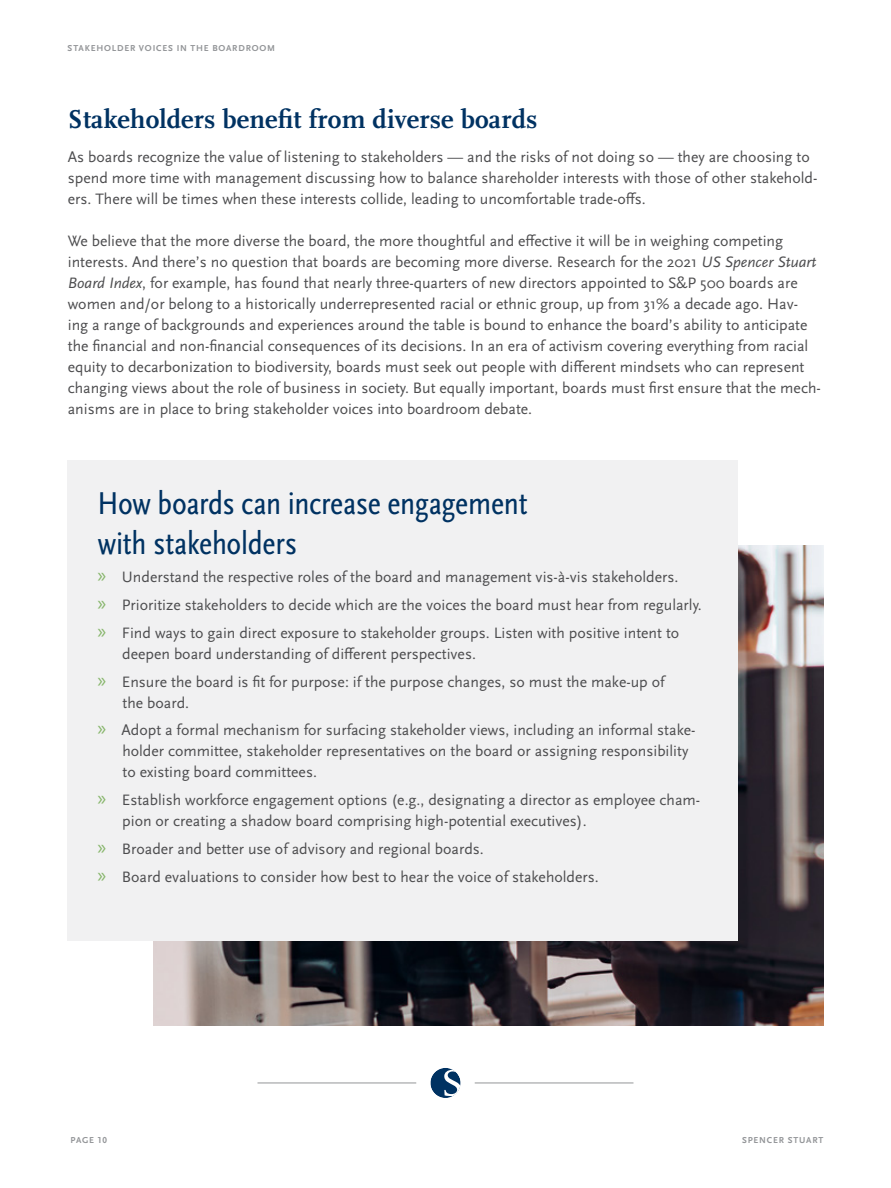
<style>
.page{position:relative;width:891px;height:1188px;background:#fff}
.page>*{position:absolute;margin:0;border:0;box-sizing:border-box;transform-origin:0 0}
.t1{font:condensed 33px/39.6px "Scala Sans Pro";letter-spacing:-.01em;color:#003262}
.t2{font:700 27px "Scala Pro";letter-spacing:.005em;color:#003262}
.t3{font:15.75px/21px "Scala Sans Pro";color:#4d4d4f}
.t4{font:700 9px "Scala Sans Pro";letter-spacing:.09em;color:#939598}
.s1{font-style:italic}
.s2{font-family:"Myriad Pro";font-size:21px;color:#86b56a}
</style>
<div class="page">
<img style="left:153px;top:546px;width:671px;height:480px">
<div style="left:68px;top:460px;width:670px;height:480px;background:#f1f1f2"></div>
<svg style="left:430px;top:1068px;width:31px;height:30px"></svg>
<hr style="left:258px;top:1083px;width:158px;height:1px;background:#939598">
<hr style="left:475px;top:1083px;width:158px;height:1px;background:#939598">
<p class="t4" style="left:68px;top:43px;width:209px">STAKEHOLDER VOICES IN THE BOARDROOM</p>
<h2 class="t2" style="left:68px;top:103px;width:471px">Stakeholders benefit from diverse boards</h2>
<p class="t3" style="left:68px;top:146px;width:751px">As boards recognize the value of listening to stakeholders — and the risks of not doing so — they are choosing to spend more time with management discussing how to balance shareholder interests with those of other stakehold&shy;ers. There will be times when these interests collide, leading to uncomfortable trade-offs.</p>
<p class="t3" style="left:68px;top:230px;width:755px">We believe that the more diverse the board, the more thoughtful and effective it will be in weighing competing interests. And there’s no question that boards are becoming more diverse. Research for the 2021 <span class="s1">US Spencer Stuart Board Index</span>, for example, has found that nearly three-quarters of new directors appointed to S&amp;P 500 boards are women and/or belong to a historically underrepresented racial or ethnic group, up from 31% a decade ago. Hav&shy;ing a range of backgrounds and experiences around the table is bound to enhance the board’s ability to anticipate the financial and non-financial consequences of its decisions. In an era of activism covering everything from racial equity to decarbonization to biodiversity, boards must seek out people with different mindsets who can represent changing views about the role of business in society. But equally important, boards must first ensure that the mech&shy;anisms are in place to bring stakeholder voices into boardroom debate.</p>
<h1 class="t1" style="left:97px;top:484px;width:432px">How boards can increase engagement with stakeholders</h1>
<p class="t3" style="left:97px;top:563px;width:606px;line-height:27.8px"><span class="s2">»</span> Understand the respective roles of the board and management vis-à-vis stakeholders.<br><span class="s2">»</span> Prioritize stakeholders to decide which are the voices the board must hear from regularly. <span class="s2">»</span> Find ways to gain direct exposure to stakeholder groups. Listen with positive intent to</p>
<p class="t3" style="left:97px;top:640px;width:569px;line-height:27.8px;text-indent:25px">deepen board understanding of different perspectives.<br><span class="s2">»</span> Ensure the board is fit for purpose: if the purpose changes, so must the make-up of</p>
<p class="t3" style="left:97px;top:689px;width:600px;line-height:27.8px;text-indent:25px">the board.<br><span class="s2">»</span> Adopt a formal mechanism for surfacing stakeholder views, including an informal stake-</p>
<p class="t3" style="left:122px;top:741px;width:568px">holder committee, stakeholder representatives on the board or assigning responsibility to existing board committees.</p>
<p class="t3" style="left:122px;top:790px;width:580px;text-indent:-25px"><span class="s2">»</span> Establish workforce engagement options (e.g., designating a director as employee cham&shy;pion or creating a shadow board comprising high-potential executives).</p>
<p class="t3" style="left:97px;top:835px;width:503px;line-height:27.8px"><span class="s2">»</span> Broader and better use of advisory and regional boards.<br><span class="s2">»</span> Board evaluations to consider how best to hear the voice of stakeholders.</p>
<p class="t4" style="left:70px;top:1135px;width:38px">PAGE 10</p>
<p class="t4" style="left:742px;top:1135px;width:19px">SPENCER</p>
<p class="t4" style="left:788px;top:1135px;width:26px">STUART</p>
</div>
